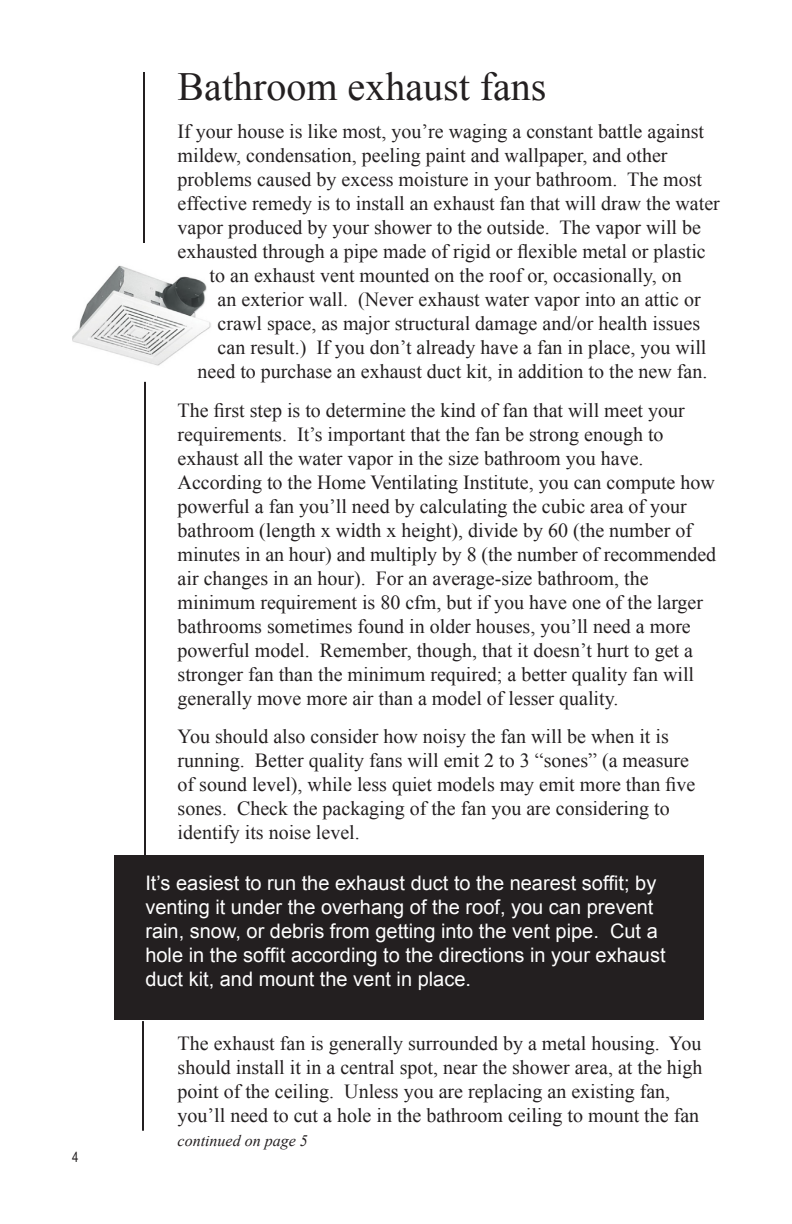
<style>
.page{position:relative;width:792px;height:1224px;background:#fff}
.page>*{position:absolute;margin:0;border:0;box-sizing:border-box;transform-origin:0 0}
.Main_Story_Title__SE{font:40px "Times New Roman";color:#231f20}
.Main_Story_Text{font:20px/24px "Times New Roman";color:#231f20}
.call-reverse_text{font:20px/24px "Arial";color:#fff}
.Main_Story_Text-2{font:italic 16px "Times New Roman";color:#231f20}
.pg_-right__ODD{font:14px "Arial Narrow";color:#231f20}
</style>
<div class="page">
<hr style="left:144px;top:382px;width:2px;height:474px;background:#231f20">
<hr style="left:143px;top:72px;width:2px;height:171px;background:#231f20">
<hr style="left:142px;top:1021px;width:2px;height:110px;background:#231f20">
<div style="left:114px;top:856px;width:590px;height:164px;background:#231f20"></div>
<img style="left:72px;top:265px;width:139px;height:101px">
<p class="pg_-right__ODD" style="left:72px;top:1147px;width:8px">4</p>
<p class="Main_Story_Title__SE" style="left:178px;top:59px;width:370px">Bathroom exhaust fans</p>
<p class="Main_Story_Text" style="left:178px;top:119px;width:528px">If your house is like most, you’re waging a constant battle against</p>
<p class="Main_Story_Text" style="left:178px;top:143px;width:491px">mildew, condensation, peeling paint and wallpaper, and other</p>
<p class="Main_Story_Text" style="left:178px;top:167px;width:526px">problems caused by excess moisture in your bathroom. The most</p>
<p class="Main_Story_Text" style="left:178px;top:191px;width:544px">effective remedy is to install an exhaust fan that will draw the water</p>
<p class="Main_Story_Text" style="left:178px;top:215px;width:525px">vapor produced by your shower to the outside. The vapor will be</p>
<p class="Main_Story_Text" style="left:178px;top:239px;width:530px">exhausted through a pipe made of rigid or flexible metal or plastic</p>
<p class="Main_Story_Text" style="left:210px;top:263px;width:474px">to an exhaust vent mounted on the roof or, occasionally, on</p>
<p class="Main_Story_Text" style="left:218px;top:287px;width:485px">an exterior wall. (Never exhaust water vapor into an attic or</p>
<p class="Main_Story_Text" style="left:218px;top:311px;width:484px">crawl space, as major structural damage and/or health issues</p>
<p class="Main_Story_Text" style="left:218px;top:335px;width:490px">can result.) If you don’t already have a fan in place, you will</p>
<p class="Main_Story_Text" style="left:198px;top:359px;width:511px">need to purchase an exhaust duct kit, in addition to the new fan.</p>
<p class="Main_Story_Text" style="left:178px;top:398px;width:540px">The first step is to determine the kind of fan that will meet your requirements. It’s important that the fan be strong enough to exhaust all the water vapor in the size bathroom you have.<br>According to the Home Ventilating Institute, you can compute how powerful a fan you’ll need by calculating the cubic area of your bathroom (length x width x height), divide by 60 (the number of minutes in an hour) and multiply by 8 (the number of recommended air changes in an hour). For an average-size bathroom, the minimum requirement is 80 cfm, but if you have one of the larger bathrooms sometimes found in older houses, you’ll need a more powerful model. Remember, though, that it doesn’t hurt to get a stronger fan than the minimum required; a better quality fan will generally move more air than a model of lesser quality.</p>
<p class="Main_Story_Text" style="left:178px;top:724px;width:519px">You should also consider how noisy the fan will be when it is running. Better quality fans will emit 2 to 3 “sones” (a measure of sound level), while less quiet models may emit more than five sones. Check the packaging of the fan you are considering to identify its noise level.</p>
<p class="call-reverse_text" style="left:145px;top:872px;width:522px">It’s easiest to run the exhaust duct to the nearest soffit; by venting it under the overhang of the roof, you can prevent rain, snow, or debris from getting into the vent pipe. Cut a hole in the soffit according to the directions in your exhaust duct kit, and mount the vent in place.</p>
<p class="Main_Story_Text" style="left:178px;top:1031px;width:526px">The exhaust fan is generally surrounded by a metal housing. You should install it in a central spot, near the shower area, at the high point of the ceiling. Unless you are replacing an existing fan, you’ll need to cut a hole in the bathroom ceiling to mount the fan</p>
<p class="Main_Story_Text-2" style="left:178px;top:1130px;width:132px">continued on page 5</p>
</div>
